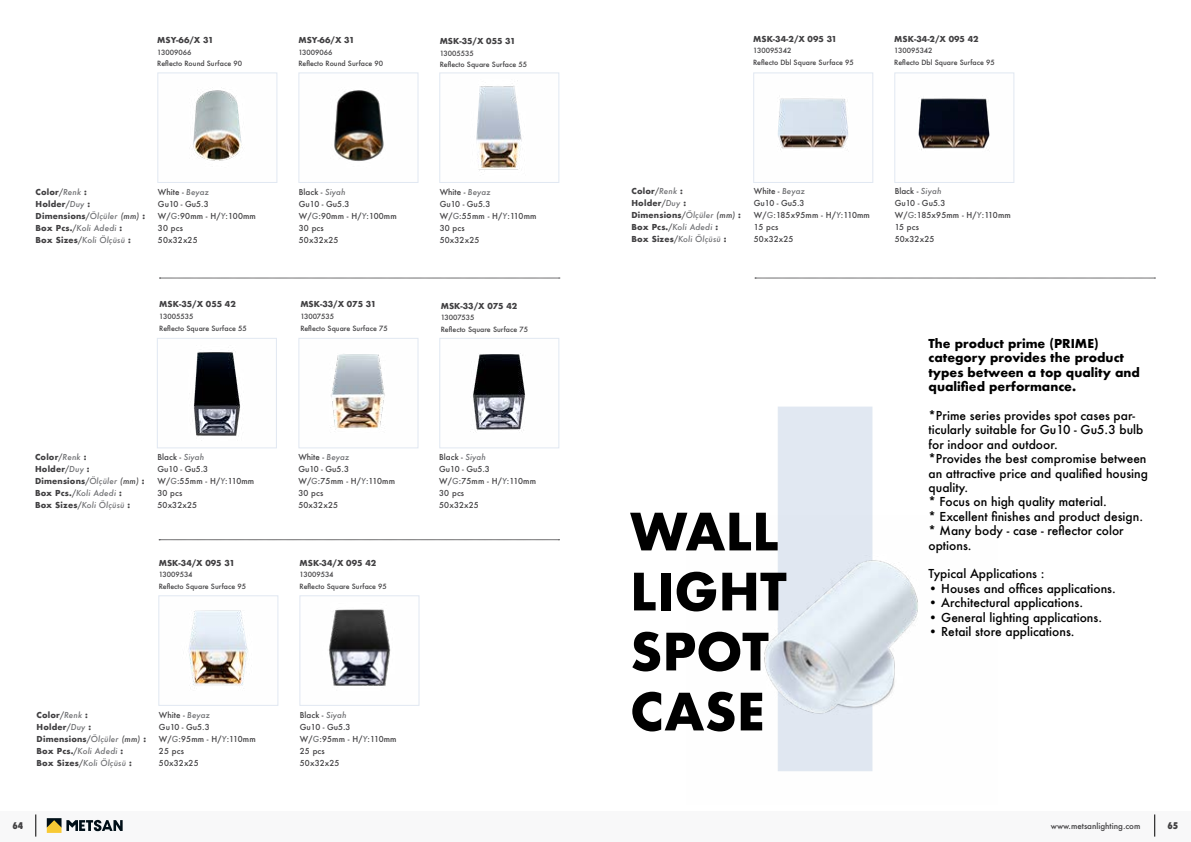
<style>
.page{position:relative;width:1191px;height:842px;background:#fff}
.page>*{position:absolute;margin:0;border:0;box-sizing:border-box;transform-origin:0 0}
.t1{font:700 50px/60px "Futura";color:#000}
.t2{font:500 12px/14.4px "Futura";color:#000}
.t3{font:700 12px/14.4px "Futura";color:#000}
.t4{font:800 condensed 9px "Futura";color:#414042}
.t5{font:500 8px/12px "Futura";letter-spacing:.02em;color:#414042}
.t6{font:700 8px/12px "Futura";letter-spacing:.02em;color:#414042}
.t7{font:700 8px "Futura";color:#414042}
.t8{font:500 8px "Futura";color:#414042}
.t9{font:500 7px/11.6px "Futura";color:#414042}
.s1{font-weight:500;font-style:italic}
.s2{font-weight:500;font-style:italic;color:#6d6e71}
.s3{font-style:italic;color:#6d6e71}
</style>
<div class="page">
<div style="left:0;top:811px;width:1191px;height:31px;background:#f8f8f9"></div>
<svg style="left:36px;top:814px;width:1px;height:22px"></svg>
<svg style="left:1154px;top:814px;width:1px;height:22px"></svg>
<svg style="left:47px;top:818px;width:76px;height:15px"></svg>
<div style="left:778px;top:407px;width:94px;height:364px;background:#e1e8f2"></div>
<img style="left:778px;top:98px;width:70px;height:52px">
<div style="left:753px;top:73px;width:120px;height:110px;border:1px solid #e1e8f2"></div>
<img style="left:918px;top:98px;width:72px;height:52px">
<div style="left:894px;top:73px;width:120px;height:110px;border:1px solid #e1e8f2"></div>
<img style="left:330px;top:354px;width:55px;height:76px">
<div style="left:298px;top:338px;width:120px;height:110px;border:1px solid #e1e8f2"></div>
<img style="left:470px;top:353px;width:55px;height:80px">
<div style="left:439px;top:338px;width:120px;height:110px;border:1px solid #e1e8f2"></div>
<img style="left:476px;top:80px;width:46px;height:91px">
<div style="left:439px;top:73px;width:120px;height:110px;border:1px solid #e1e8f2"></div>
<img style="left:193px;top:87px;width:50px;height:74px">
<div style="left:157px;top:73px;width:120px;height:110px;border:1px solid #e1e8f2"></div>
<img style="left:334px;top:90px;width:50px;height:71px">
<div style="left:298px;top:73px;width:120px;height:110px;border:1px solid #e1e8f2"></div>
<img style="left:194px;top:351px;width:47px;height:90px">
<div style="left:157px;top:338px;width:120px;height:110px;border:1px solid #e1e8f2"></div>
<img style="left:328px;top:609px;width:63px;height:77px">
<div style="left:299px;top:595px;width:120px;height:111px;border:1px solid #e1e8f2"></div>
<img style="left:188px;top:610px;width:60px;height:76px">
<div style="left:158px;top:595px;width:120px;height:111px;border:1px solid #e1e8f2"></div>
<img style="left:764px;top:516px;width:154px;height:255px">
<svg style="left:159px;top:278px;width:401px;height:1px"></svg>
<svg style="left:755px;top:278px;width:400px;height:1px"></svg>
<svg style="left:159px;top:539px;width:400px;height:1px"></svg>
<p class="t6" style="left:157px;top:34px;width:58px">MSY-66/X 31</p>
<p class="t9" style="left:157px;top:46px;width:86px">13009066<br>Reflecto Round Surface 90</p>
<p class="t6" style="left:298px;top:34px;width:58px">MSY-66/X 31</p>
<p class="t9" style="left:298px;top:46px;width:86px">13009066<br>Reflecto Round Surface 90</p>
<p class="t7" style="left:440px;top:35px;width:77px">MSK-35/X 055 31</p>
<p class="t9" style="left:440px;top:47px;width:89px">13005535<br>Reflecto Square Surface 55</p>
<p class="t6" style="left:36px;top:186px;width:111px">Color<span class="s1">/</span><span class="s2">Renk</span> :<br>Holder<span class="s1">/</span><span class="s2">Duy</span> :<br>Dimensions<span class="s1">/</span><span class="s2">Ölçüler</span> <span class="s1">(mm)</span> :<br>Box Pcs.<span class="s1">/</span><span class="s2">Koli Adedi</span> :<br>Box Sizes<span class="s1">/</span><span class="s2">Koli Ölçüsü</span> :</p>
<p class="t5" style="left:158px;top:186px;width:99px">White - <span class="s3">Beyaz<br></span>Gu10 - Gu5.3<br>W/<span class="s3">G</span>:90mm - H/<span class="s3">Y</span>:100mm<br>30 pcs<br>50x32x25</p>
<p class="t7" style="left:159px;top:299px;width:78px">MSK-35/X 055 42</p>
<p class="t9" style="left:159px;top:310px;width:89px">13005535<br>Reflecto Square Surface 55</p>
<p class="t5" style="left:299px;top:186px;width:99px">Black - <span class="s3">Siyah<br></span>Gu10 - Gu5.3<br>W/<span class="s3">G</span>:90mm - H/<span class="s3">Y</span>:100mm<br>30 pcs<br>50x32x25</p>
<p class="t5" style="left:440px;top:186px;width:98px">White - <span class="s3">Beyaz<br></span>Gu10 - Gu5.3<br>W/<span class="s3">G</span>:55mm - H/<span class="s3">Y</span>:110mm<br>30 pcs<br>50x32x25</p>
<p class="t7" style="left:300px;top:299px;width:77px">MSK-33/X 075 31</p>
<p class="t9" style="left:300px;top:310px;width:89px">13007535<br>Reflecto Square Surface 75</p>
<p class="t7" style="left:441px;top:300px;width:78px">MSK-33/X 075 42</p>
<p class="t9" style="left:441px;top:312px;width:89px">13007535<br>Reflecto Square Surface 75</p>
<p class="t6" style="left:35px;top:451px;width:111px">Color<span class="s1">/</span><span class="s2">Renk</span> :<br>Holder<span class="s1">/</span><span class="s2">Duy</span> :<br>Dimensions<span class="s1">/</span><span class="s2">Ölçüler</span> <span class="s1">(mm)</span> :<br>Box Pcs.<span class="s1">/</span><span class="s2">Koli Adedi</span> :<br>Box Sizes<span class="s1">/</span><span class="s2">Koli Ölçüsü</span> :</p>
<p class="t5" style="left:157px;top:451px;width:98px">Black - <span class="s3">Siyah<br></span>Gu10 - Gu5.3<br>W/<span class="s3">G</span>:55mm - H/<span class="s3">Y</span>:110mm<br>30 pcs<br>50x32x25</p>
<p class="t7" style="left:159px;top:557px;width:78px">MSK-34/X 095 31</p>
<p class="t9" style="left:159px;top:569px;width:89px">13009534<br>Reflecto Square Surface 95</p>
<p class="t5" style="left:298px;top:451px;width:98px">White - <span class="s3">Beyaz<br></span>Gu10 - Gu5.3<br>W/<span class="s3">G</span>:75mm - H/<span class="s3">Y</span>:110mm<br>30 pcs<br>50x32x25</p>
<p class="t5" style="left:439px;top:451px;width:98px">Black - <span class="s3">Siyah<br></span>Gu10 - Gu5.3<br>W/<span class="s3">G</span>:75mm - H/<span class="s3">Y</span>:110mm<br>30 pcs<br>50x32x25</p>
<p class="t7" style="left:299px;top:557px;width:78px">MSK-34/X 095 42</p>
<p class="t9" style="left:299px;top:569px;width:89px">13009534<br>Reflecto Square Surface 95</p>
<p class="t6" style="left:37px;top:709px;width:111px">Color<span class="s1">/</span><span class="s2">Renk</span> :<br>Holder<span class="s1">/</span><span class="s2">Duy</span> :<br>Dimensions<span class="s1">/</span><span class="s2">Ölçüler</span> <span class="s1">(mm)</span> :<br>Box Pcs.<span class="s1">/</span><span class="s2">Koli Adedi</span> :<br>Box Sizes<span class="s1">/</span><span class="s2">Koli Ölçüsü</span> :</p>
<p class="t5" style="left:159px;top:709px;width:98px">White - <span class="s3">Beyaz<br></span>Gu10 - Gu5.3<br>W/<span class="s3">G</span>:95mm - H/<span class="s3">Y</span>:110mm<br>25 pcs<br>50x32x25</p>
<p class="t5" style="left:300px;top:709px;width:98px">Black - <span class="s3">Siyah<br></span>Gu10 - Gu5.3<br>W/<span class="s3">G</span>:95mm - H/<span class="s3">Y</span>:110mm<br>25 pcs<br>50x32x25</p>
<p class="t7" style="left:753px;top:33px;width:85px">MSK-34-2/X 095 31</p>
<p class="t9" style="left:753px;top:45px;width:102px">130095342<br>Reflecto Dbl Square Surface 95</p>
<p class="t7" style="left:894px;top:33px;width:86px">MSK-34-2/X 095 42</p>
<p class="t9" style="left:894px;top:45px;width:102px">130095342<br>Reflecto Dbl Square Surface 95</p>
<p class="t6" style="left:631px;top:185px;width:111px">Color<span class="s1">/</span><span class="s2">Renk</span> :<br>Holder<span class="s1">/</span><span class="s2">Duy</span> :<br>Dimensions<span class="s1">/</span><span class="s2">Ölçüler</span> <span class="s1">(mm)</span> :<br>Box Pcs.<span class="s1">/</span><span class="s2">Koli Adedi</span> :<br>Box Sizes<span class="s1">/</span><span class="s2">Koli Ölçüsü</span> :</p>
<p class="t5" style="left:754px;top:185px;width:118px">White - <span class="s3">Beyaz<br></span>Gu10 - Gu5.3<br>W/<span class="s3">G</span>:185x95mm - H/<span class="s3">Y</span>:110mm<br>15 pcs<br>50x32x25</p>
<p class="t5" style="left:894px;top:185px;width:118px">Black - <span class="s3">Siyah<br></span>Gu10 - Gu5.3<br>W/<span class="s3">G</span>:185x95mm - H/<span class="s3">Y</span>:110mm<br>15 pcs<br>50x32x25</p>
<h1 class="t1" style="left:630px;top:501px;width:158px">WALL<br>LIGHT<br>SPOT<br>CASE</h1>
<h2 class="t3" style="left:928px;top:336px;width:213px">The product prime (PRIME) category provides the product types between a top quality and qualified performance.</h2>
<p class="t2" style="left:928px;top:408px;width:221px">*Prime series provides spot cases par&shy;ticularly suitable for Gu10 - Gu5.3 bulb for indoor and outdoor.<br>*Provides the best compromise between an attractive price and qualified housing quality.<br>* Focus on high quality material.<br>* Excellent finishes and product design. * Many body - case - reflector color options.</p>
<h2 class="t2" style="left:928px;top:566px;width:118px">Typical Applications :</h2>
<h2 class="t2" style="left:928px;top:581px;width:189px">• Houses and offices applications.</h2>
<h2 class="t2" style="left:928px;top:595px;width:156px">• Architectural applications.</h2>
<h2 class="t2" style="left:928px;top:610px;width:175px">• General lighting applications.</h2>
<h2 class="t2" style="left:928px;top:624px;width:148px">• Retail store applications.</h2>
<p class="t4" style="left:12px;top:820px;width:12px">64</p>
<p class="t8" style="left:1051px;top:820px;width:91px">www.metsanlighting.com</p>
<p class="t4" style="left:1167px;top:820px;width:12px">65</p>
</div>
